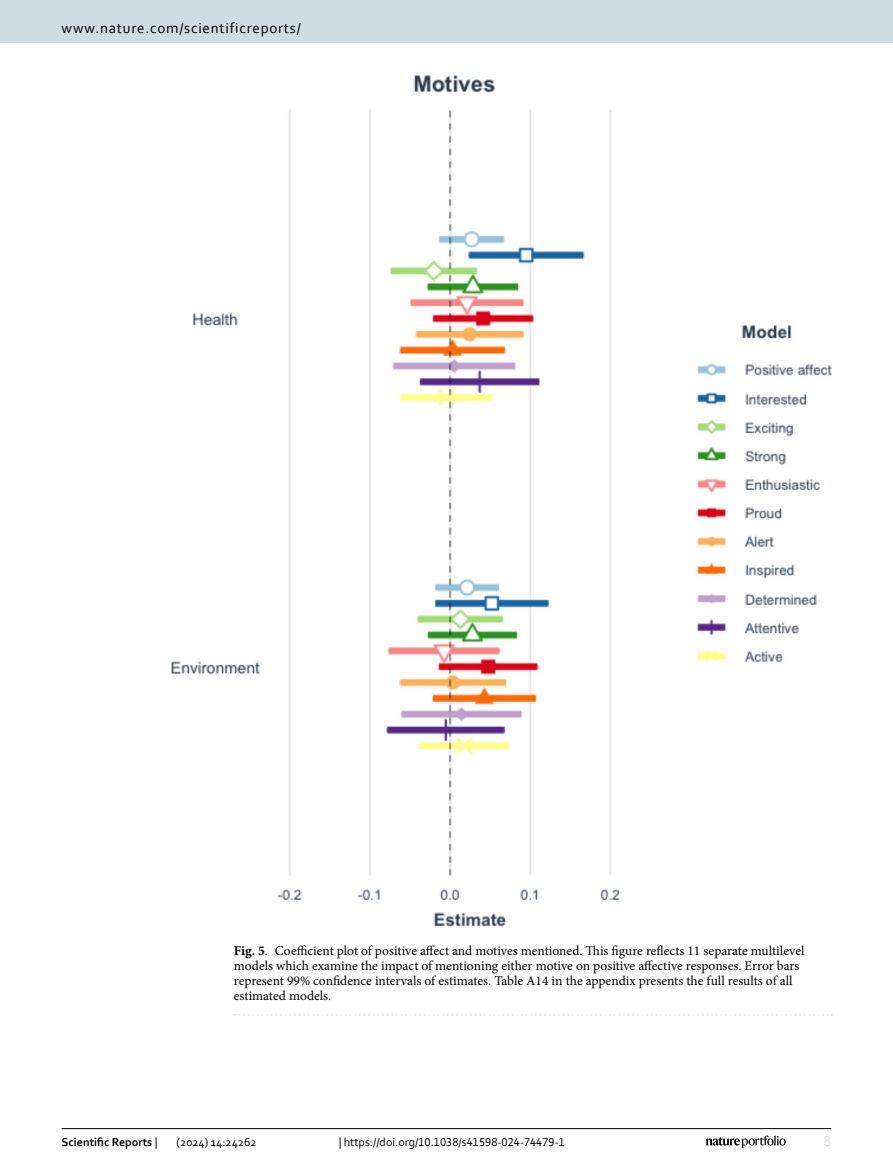
<style>
.page{position:relative;width:893px;height:1174px;background:#fff}
.page>*{position:absolute;margin:0;border:0;box-sizing:border-box;transform-origin:0 0}
.t1{font:15px "Corbel";letter-spacing:.05em;color:#000}
.t2{font:15px "Corbel";color:#d9e4eb}
.Figure_Caption{font:13.5px/15px "Minion Pro";color:#000}
.t3{font:12px "Corbel";color:#000}
.t4{font:700 12px "Corbel";color:#000}
.s1{font-weight:700}
.s2{font-weight:400}
</style>
<div class="page">
<img style="left:171px;top:76px;width:660px;height:850px">
<svg style="left:235px;top:1014px;width:597px;height:1px"></svg>
<hr style="left:62px;top:1128px;width:769px;height:1px;background:#000">
<svg style="left:706px;top:1135px;width:80px;height:12px"></svg>
<div style="left:0;top:0;width:893px;height:43px;background:#cedde4"></div>
<p class="t1" style="left:62px;top:18px;width:241px">www.nature.com/scientificreports/</p>
<p class="Figure_Caption" style="left:234px;top:942px;width:572px"><span class="s1">Fig. 5</span>. Coefficient plot of positive affect and motives mentioned. This figure reflects 11 separate multilevel models which examine the impact of mentioning either motive on positive affective responses. Error bars represent 99% confidence intervals of estimates. Table A14 in the appendix presents the full results of all estimated models.</p>
<p class="t4" style="left:62px;top:1134px;width:97px">Scientific Reports <span class="s2">|</span></p>
<p class="t3" style="left:177px;top:1134px;width:81px">(2024) 14:24262</p>
<p class="t3" style="left:339px;top:1134px;width:228px">| https://doi.org/10.1038/s41598-024-74479-1</p>
<p class="t2" style="left:824px;top:1132px;width:9px">8</p>
</div>
